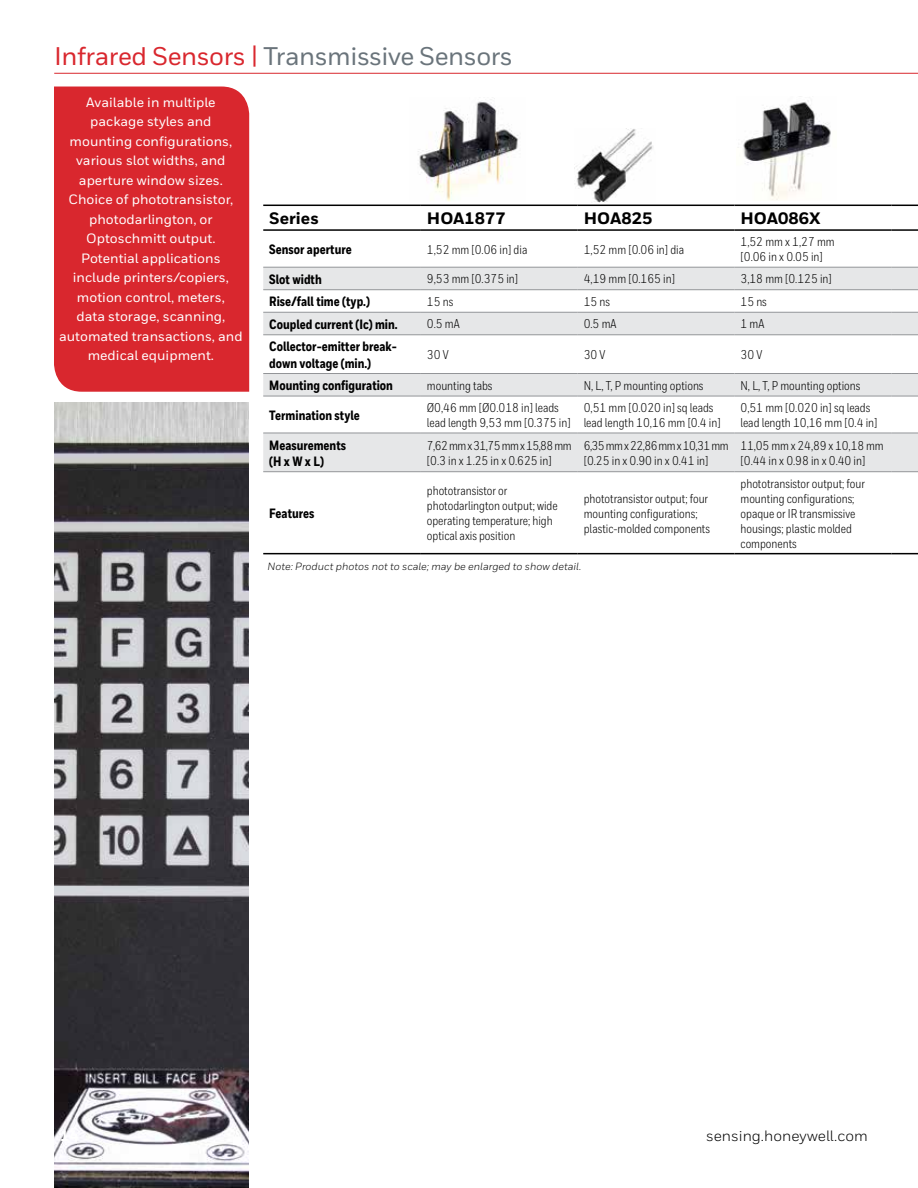
<style>
.page{position:relative;width:918px;height:1188px;background:#fff}
.page>*{position:absolute;margin:0;border:0;box-sizing:border-box;transform-origin:0 0}
.t1{font:500 25.5px "Honeywell Sans";letter-spacing:-.02em;color:#6a747b}
.t2{font:800 16.5px "Honeywell Sans";color:#000}
.t3{font:15px "Honeywell Sans";color:#000}
.t4{font:800 15px "Honeywell Sans";color:#fff}
.t5{font:500 13.5px/19.5px "Honeywell Sans";color:#fff;text-align:center}
.t6{font:800 13.5px/16.2px "Honeywell Cond";color:#000}
.t7{font:12.75px/15px "Honeywell Cond";color:#000}
.t8{font:12.75px/15px "Honeywell Cond";letter-spacing:-.04em;color:#000}
.t9{font:italic 10.5px "Honeywell Sans";color:#000}
.s1{color:#d9272e}
</style>
<div class="page">
<div style="left:54px;top:86px;width:196px;height:306px;background:#d9272e"></div>
<img style="left:55px;top:403px;width:193px;height:785px">
<img style="left:418px;top:98px;width:101px;height:103px">
<img style="left:738px;top:100px;width:93px;height:100px">
<img style="left:574px;top:129px;width:79px;height:74px">
<svg style="left:263px;top:268px;width:655px;height:203px;fill:#e6e7e8"></svg>
<hr style="left:263px;top:267px;width:158px;height:1px;background:#939598">
<hr style="left:421px;top:267px;width:157px;height:1px;background:#939598">
<hr style="left:578px;top:267px;width:157px;height:1px;background:#939598">
<hr style="left:735px;top:267px;width:156px;height:1px;background:#939598">
<svg style="left:891px;top:267px;width:27px;height:1px"></svg>
<hr style="left:263px;top:289px;width:158px;height:1px;background:#939598">
<hr style="left:421px;top:289px;width:157px;height:1px;background:#939598">
<hr style="left:578px;top:289px;width:157px;height:1px;background:#939598">
<hr style="left:735px;top:289px;width:156px;height:1px;background:#939598">
<svg style="left:891px;top:289px;width:27px;height:1px"></svg>
<hr style="left:263px;top:312px;width:158px;height:1px;background:#939598">
<hr style="left:421px;top:312px;width:157px;height:1px;background:#939598">
<hr style="left:578px;top:312px;width:157px;height:1px;background:#939598">
<hr style="left:735px;top:312px;width:156px;height:1px;background:#939598">
<svg style="left:891px;top:312px;width:27px;height:1px"></svg>
<hr style="left:263px;top:334px;width:158px;height:1px;background:#939598">
<hr style="left:421px;top:334px;width:157px;height:1px;background:#939598">
<hr style="left:578px;top:334px;width:157px;height:1px;background:#939598">
<hr style="left:735px;top:334px;width:156px;height:1px;background:#939598">
<svg style="left:891px;top:334px;width:27px;height:1px"></svg>
<hr style="left:263px;top:373px;width:158px;height:1px;background:#939598">
<hr style="left:421px;top:373px;width:157px;height:1px;background:#939598">
<hr style="left:578px;top:373px;width:157px;height:1px;background:#939598">
<hr style="left:735px;top:373px;width:156px;height:1px;background:#939598">
<svg style="left:891px;top:373px;width:27px;height:1px"></svg>
<hr style="left:263px;top:396px;width:158px;height:1px;background:#939598">
<hr style="left:421px;top:396px;width:157px;height:1px;background:#939598">
<hr style="left:578px;top:396px;width:157px;height:1px;background:#939598">
<hr style="left:735px;top:396px;width:156px;height:1px;background:#939598">
<svg style="left:891px;top:396px;width:27px;height:1px"></svg>
<hr style="left:263px;top:433px;width:158px;height:1px;background:#939598">
<hr style="left:421px;top:433px;width:157px;height:1px;background:#939598">
<hr style="left:578px;top:433px;width:157px;height:1px;background:#939598">
<hr style="left:735px;top:433px;width:156px;height:1px;background:#939598">
<svg style="left:891px;top:433px;width:27px;height:1px"></svg>
<hr style="left:263px;top:471px;width:158px;height:1px;background:#939598">
<hr style="left:421px;top:471px;width:157px;height:1px;background:#939598">
<hr style="left:578px;top:471px;width:157px;height:1px;background:#939598">
<hr style="left:735px;top:471px;width:156px;height:1px;background:#939598">
<svg style="left:891px;top:471px;width:27px;height:1px"></svg>
<hr style="left:263px;top:205px;width:158px;height:1px;background:#000">
<hr style="left:421px;top:205px;width:157px;height:1px;background:#000">
<hr style="left:578px;top:205px;width:157px;height:1px;background:#000">
<hr style="left:735px;top:205px;width:156px;height:1px;background:#000">
<svg style="left:891px;top:205px;width:27px;height:1px"></svg>
<hr style="left:263px;top:229px;width:158px;height:2px;background:#000">
<hr style="left:421px;top:229px;width:157px;height:2px;background:#000">
<hr style="left:578px;top:229px;width:157px;height:2px;background:#000">
<hr style="left:735px;top:229px;width:156px;height:2px;background:#000">
<hr style="left:891px;top:229px;width:27px;height:2px;background:#000">
<hr style="left:263px;top:553px;width:158px;height:1px;background:#000">
<hr style="left:421px;top:553px;width:157px;height:1px;background:#000">
<hr style="left:578px;top:553px;width:157px;height:1px;background:#000">
<hr style="left:735px;top:553px;width:156px;height:1px;background:#000">
<svg style="left:891px;top:553px;width:27px;height:1px"></svg>
<hr style="left:54px;top:73px;width:864px;height:1px;background:#d9272e">
<h1 class="t1" style="left:54px;top:41px;width:460px"><span class="s1">Infrared Sensors |</span> Transmissive Sensors</h1>
<p class="t5" style="left:59px;top:93px;width:185px">Available in multiple package styles and mounting configurations, various slot widths, and aperture window sizes.<br>Choice of phototransistor, photodarlington, or<br>Optoschmitt output.<br>Potential applications include printers/copiers, motion control, meters,<br>data storage, scanning, automated transactions, and medical equipment.</p>
<p class="t2" style="left:269px;top:208px;width:51px">Series</p>
<p class="t2" style="left:427px;top:208px;width:80px">HOA1877</p>
<p class="t2" style="left:584px;top:208px;width:70px">HOA825</p>
<p class="t2" style="left:741px;top:208px;width:82px">HOA086X</p>
<p class="t6" style="left:269px;top:242px;width:84px">Sensor aperture</p>
<p class="t7" style="left:427px;top:242px;width:102px">1,52 mm [0.06 in] dia</p>
<p class="t7" style="left:584px;top:242px;width:102px">1,52 mm [0.06 in] dia</p>
<p class="t7" style="left:741px;top:234px;width:96px">1,52 mm x 1,27 mm [0.06 in x 0.05 in]</p>
<p class="t6" style="left:269px;top:271px;width:54px">Slot width</p>
<p class="t7" style="left:427px;top:272px;width:93px">9,53 mm [0.375 in]</p>
<p class="t7" style="left:584px;top:272px;width:93px">4,19 mm [0.165 in]</p>
<p class="t7" style="left:741px;top:272px;width:93px">3,18 mm [0.125 in]</p>
<p class="t6" style="left:269px;top:294px;width:102px">Rise/fall time (typ.)</p>
<p class="t7" style="left:427px;top:294px;width:28px">15 ns</p>
<p class="t7" style="left:584px;top:294px;width:28px">15 ns</p>
<p class="t7" style="left:741px;top:294px;width:28px">15 ns</p>
<p class="t6" style="left:269px;top:316px;width:130px">Coupled current (Ic) min.</p>
<p class="t7" style="left:427px;top:317px;width:34px">0.5 mA</p>
<p class="t7" style="left:584px;top:317px;width:34px">0.5 mA</p>
<p class="t7" style="left:741px;top:317px;width:25px">1 mA</p>
<p class="t6" style="left:269px;top:339px;width:129px">Collector-emitter break&shy;down voltage (min.)</p>
<p class="t7" style="left:427px;top:347px;width:23px">30 V</p>
<p class="t7" style="left:584px;top:347px;width:23px">30 V</p>
<p class="t7" style="left:741px;top:347px;width:23px">30 V</p>
<p class="t6" style="left:269px;top:378px;width:125px">Mounting configuration</p>
<p class="t7" style="left:427px;top:378px;width:67px">mounting tabs</p>
<p class="t7" style="left:584px;top:378px;width:121px">N, L, T, P mounting options</p>
<p class="t7" style="left:741px;top:378px;width:121px">N, L, T, P mounting options</p>
<p class="t6" style="left:269px;top:407px;width:92px">Termination style</p>
<p class="t7" style="left:427px;top:400px;width:145px">Ø0,46 mm [Ø0.018 in] leads lead length 9,53 mm [0.375 in]</p>
<p class="t7" style="left:584px;top:400px;width:139px">0,51 mm [0.020 in] sq leads lead length 10,16 mm [0.4 in]</p>
<p class="t7" style="left:741px;top:400px;width:139px">0,51 mm [0.020 in] sq leads lead length 10,16 mm [0.4 in]</p>
<p class="t6" style="left:269px;top:437px;width:78px">Measurements (H x W x L)</p>
<p class="t8" style="left:427px;top:438px;width:146px">7,62 mm x 31,75 mm x 15,88 mm [0.3 in x 1.25 in x 0.625 in]</p>
<p class="t8" style="left:584px;top:438px;width:146px">6,35 mm x 22,86 mm x 10,31 mm [0.25 in x 0.90 in x 0.41 in]</p>
<p class="t7" style="left:741px;top:438px;width:145px">11,05 mm x 24,89 x 10,18 mm [0.44 in x 0.98 in x 0.40 in]</p>
<p class="t6" style="left:269px;top:506px;width:47px">Features</p>
<p class="t7" style="left:427px;top:483px;width:132px">phototransistor or photodarlington output; wide operating temperature; high optical axis position</p>
<p class="t7" style="left:584px;top:491px;width:128px">phototransistor output; four mounting configurations; plastic-molded components</p>
<p class="t9" style="left:267px;top:560px;width:315px">Note: Product photos not to scale; may be enlarged to show detail.</p>
<p class="t7" style="left:741px;top:476px;width:126px">phototransistor output; four mounting configurations; opaque or IR transmissive housings; plastic molded components</p>
<p class="t4" style="left:60px;top:1127px;width:20px">14</p>
<p class="t3" style="left:706px;top:1127px;width:163px">sensing.honeywell.com</p>
</div>
